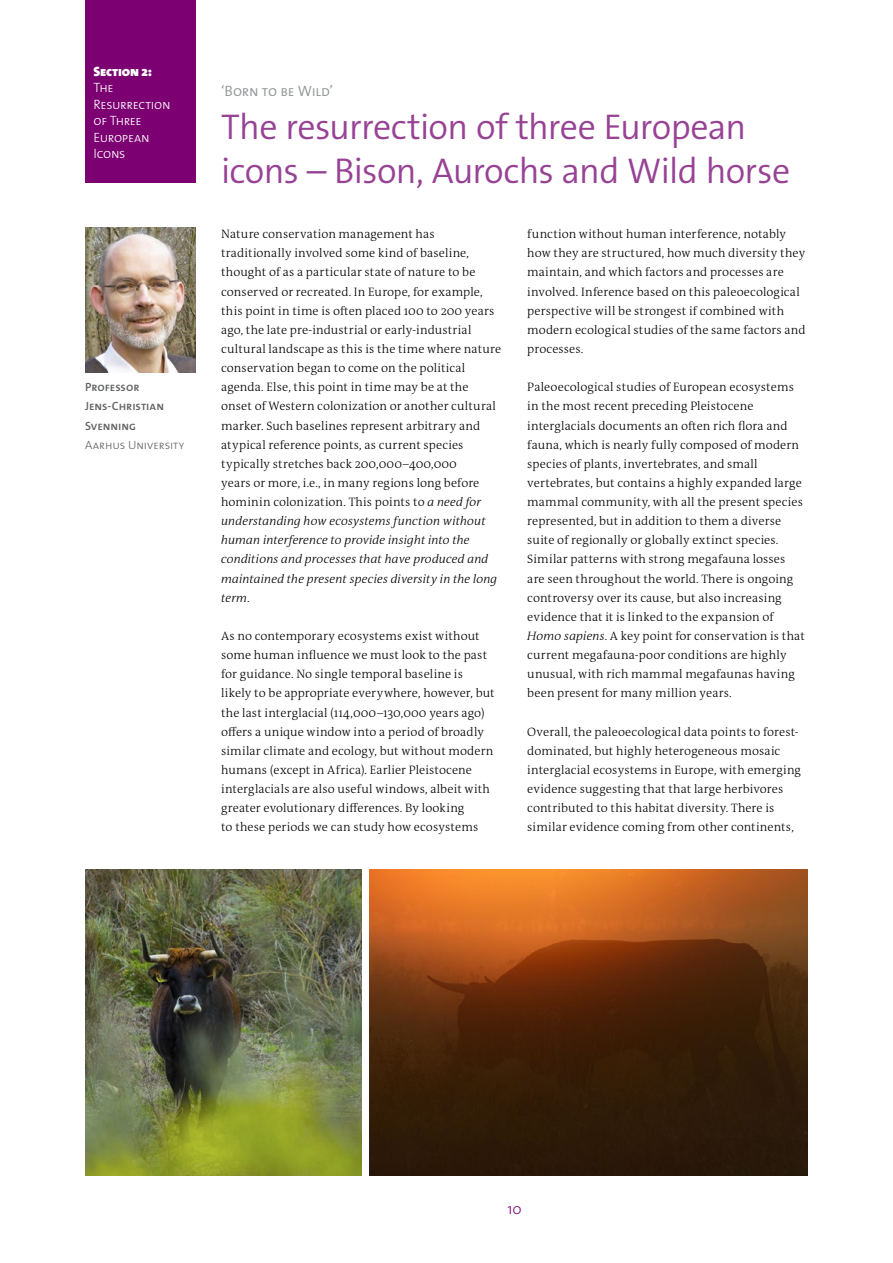
<style>
.page{position:relative;width:893px;height:1263px;background:#fff}
.page>*{position:absolute;margin:0;border:0;box-sizing:border-box;transform-origin:0 0}
.Heading_2{font:300 36px/43.2px "The Sans Os F";letter-spacing:-.02em;color:#974294}
.Heading_4{font:300 15px "The Sans Os F";letter-spacing:-.015em;color:#929496}
.t1{font:300 15px "The Sans Os F";color:#7c0072}
.Heading_2-2{font:300 13.5px/16.5px "The Sans Os F";letter-spacing:-.025em;color:#fff}
.Body_text{font:300 12.3px/19.2px "The Antiqua B W3";letter-spacing:.01em;color:#000}
.Heading_4-2{font:600 12px/19.2px "The Sans Os F";color:#636466}
.Heading_4-3{font:300 12px "The Sans Os F";color:#636466}
.s1{font-weight:900}
.s2{font-style:italic}
</style>
<div class="page">
<div style="left:85px;top:0;width:111px;height:183px;background:#7c0072"></div>
<img style="left:85px;top:227px;width:111px;height:145px">
<img style="left:85px;top:870px;width:276px;height:306px">
<img style="left:370px;top:870px;width:438px;height:306px">
<p class="Heading_2-2" style="left:94px;top:63px;width:79px"><span class="s1">Section 2:<br></span>The<br>Resurrection of Three<br>European<br>Icons</p>
<p class="Heading_4-2" style="left:85px;top:378px;width:81px">Professor<br>Jens-Christian<br>Svenning</p>
<p class="Heading_4-3" style="left:85px;top:437px;width:101px">Aarhus University</p>
<p class="Heading_4" style="left:221px;top:81px;width:113px">‘Born to be Wild’</p>
<p class="Heading_2" style="left:221px;top:106px;width:571px">The resurrection of three European icons – Bison, Aurochs and Wild horse</p>
<p class="Body_text" style="left:221px;top:224px;width:282px">Nature conservation management has traditionally involved some kind of baseline, thought of as a particular state of nature to be conserved or recreated. In Europe, for example, this point in time is often placed 100 to 200 years ago, the late pre-industrial or early-industrial cultural landscape as this is the time where nature conservation began to come on the political agenda. Else, this point in time may be at the onset of Western colonization or another cultural marker. Such baselines represent arbitrary and atypical reference points, as current species typically stretches back 200,000–400,000<br>years or more, i.e., in many regions long before hominin colonization. This points to <span class="s2">a need for understanding how ecosystems function without human interference to provide insight into the conditions and processes that have produced and maintained the present species diversity in the long term</span>.</p>
<p class="Body_text" style="left:221px;top:626px;width:275px">As no contemporary ecosystems exist without some human influence we must look to the past for guidance. No single temporal baseline is likely to be appropriate everywhere, however, but the last interglacial (114,000–130,000 years ago) offers a unique window into a period of broadly similar climate and ecology, but without modern humans (except in Africa). Earlier Pleistocene interglacials are also useful windows, albeit with greater evolutionary differences. By looking<br>to these periods we can study how ecosystems</p>
<p class="Body_text" style="left:527px;top:224px;width:280px">function without human interference, notably how they are structured, how much diversity they maintain, and which factors and processes are involved. Inference based on this paleoecological perspective will be strongest if combined with modern ecological studies of the same factors and processes.</p>
<p class="Body_text" style="left:527px;top:378px;width:279px">Paleoecological studies of European ecosystems in the most recent preceding Pleistocene interglacials documents an often rich flora and fauna, which is nearly fully composed of modern species of plants, invertebrates, and small vertebrates, but contains a highly expanded large mammal community, with all the present species represented, but in addition to them a diverse suite of regionally or globally extinct species.<br>Similar patterns with strong megafauna losses are seen throughout the world. There is ongoing controversy over its cause, but also increasing evidence that it is linked to the expansion of <span class="s2">Homo sapiens</span>. A key point for conservation is that current megafauna-poor conditions are highly unusual, with rich mammal megafaunas having been present for many million years.</p>
<p class="Body_text" style="left:527px;top:722px;width:275px">Overall, the paleoecological data points to forest&shy;dominated, but highly heterogeneous mosaic interglacial ecosystems in Europe, with emerging evidence suggesting that that large herbivores contributed to this habitat diversity. There is similar evidence coming from other continents,</p>
<p class="t1" style="left:507px;top:1199px;width:16px">10</p>
</div>
